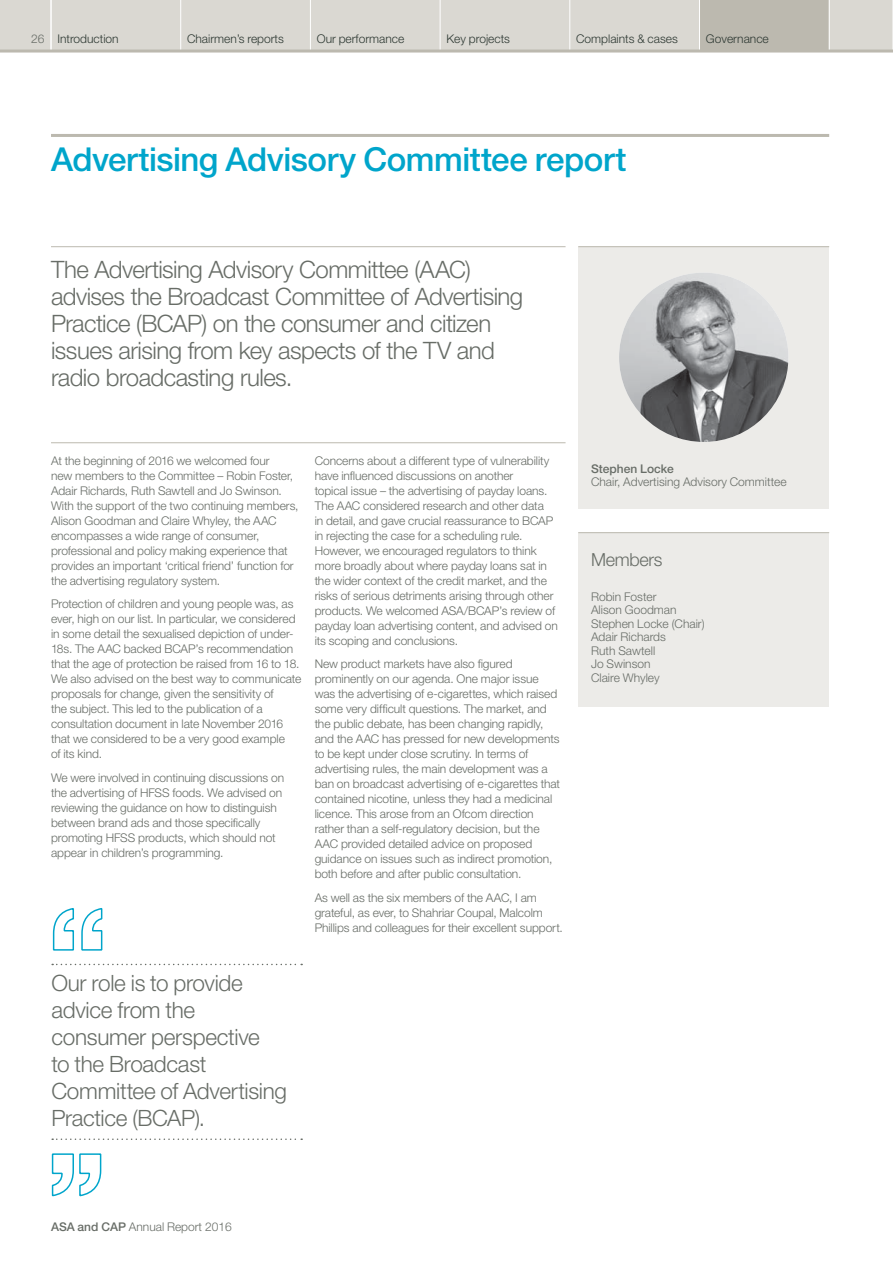
<style>
.page{position:relative;width:893px;height:1263px;background:#fff}
.page>*{position:absolute;margin:0;border:0;box-sizing:border-box;transform-origin:0 0}
.t1{font:500 33px "Helvetica Neue LT Std";letter-spacing:-.015em;color:#00a5cb}
.t2{font:300 24px/27px "Helvetica Neue LT Std";letter-spacing:-.02em;color:#686d67}
.t3{font:300 22.5px/27px "Helvetica Neue LT Std";letter-spacing:-.01em;color:#686d67}
.t4{font:300 18px "Helvetica Neue LT Std";letter-spacing:-.02em;color:#686d67}
.t5{font:300 12px/15px "Helvetica Neue LT Std";letter-spacing:-.005em;color:#686d67}
.t6{font:300 12px "Helvetica Neue LT Std";color:#2e3933}
.t7{font:500 12px "Helvetica Neue LT Std";color:#686d67}
.s1{color:#686d67}
.s2{font-weight:500}
</style>
<div class="page">
<hr style="left:51px;top:442px;width:515px;height:1px;background:#bcb9af">
<div style="left:0;top:0;width:892px;height:50px;background:#dad8d2"></div>
<div style="left:699px;top:0;width:130px;height:51px;background:#bcb9af"></div>
<hr style="left:180px;top:0;width:1px;height:51px;background:#fff">
<hr style="left:310px;top:0;width:1px;height:51px;background:#fff">
<hr style="left:440px;top:0;width:1px;height:51px;background:#fff">
<hr style="left:569px;top:0;width:1px;height:51px;background:#fff">
<hr style="left:699px;top:0;width:1px;height:51px;background:#fff">
<hr style="left:829px;top:0;width:1px;height:51px;background:#fff">
<hr style="left:51px;top:0;width:1px;height:51px;background:#fff">
<hr style="left:0;top:50px;width:893px;height:3px;background:#bcb9af">
<hr style="left:51px;top:246px;width:515px;height:1px;background:#bcb9af">
<hr style="left:51px;top:134px;width:778px;height:3px;background:#bcb9af">
<svg style="left:52px;top:964px;width:250px;height:1px"></svg>
<svg style="left:52px;top:1138px;width:250px;height:2px"></svg>
<svg style="left:52px;top:908px;width:22px;height:43px"></svg>
<svg style="left:81px;top:908px;width:22px;height:43px"></svg>
<svg style="left:51px;top:1153px;width:51px;height:44px"></svg>
<div style="left:578px;top:246px;width:251px;height:263px;background:#ecebe8"></div>
<div style="left:578px;top:532px;width:251px;height:175px;background:#ecebe8"></div>
<img style="left:619px;top:273px;width:169px;height:169px;border-radius:50%">
<hr style="left:578px;top:246px;width:251px;height:1px;background:#bcb9af">
<hr style="left:578px;top:532px;width:251px;height:1px;background:#bcb9af">
<p class="t6" style="left:31px;top:34px;width:89px"><span class="s1">26</span> Introduction</p>
<p class="t6" style="left:187px;top:34px;width:98px">Chairmen’s reports</p>
<p class="t6" style="left:317px;top:34px;width:89px">Our performance</p>
<p class="t6" style="left:446px;top:34px;width:65px">Key projects</p>
<p class="t6" style="left:576px;top:34px;width:103px">Complaints &amp; cases</p>
<p class="t6" style="left:706px;top:34px;width:64px">Governance</p>
<h1 class="t1" style="left:51px;top:148px;width:577px">Advertising Advisory Committee report</h1>
<h2 class="t2" style="left:51px;top:259px;width:474px">The Advertising Advisory Committee (AAC) advises the Broadcast Committee of Advertising Practice (BCAP) on the consumer and citizen issues arising from key aspects of the TV and radio broadcasting rules.</h2>
<p class="t5" style="left:51px;top:455px;width:249px">At the beginning of 2016 we welcomed four<br>new members to the Committee – Robin Foster, Adair Richards, Ruth Sawtell and Jo Swinson.<br>With the support of the two continuing members, Alison Goodman and Claire Whyley, the AAC encompasses a wide range of consumer, professional and policy making experience that provides an important ‘critical friend’ function for the advertising regulatory system.</p>
<p class="t5" style="left:51px;top:598px;width:252px">Protection of children and young people was, as ever, high on our list. In particular, we considered in some detail the sexualised depiction of under-18s. The AAC backed BCAP’s recommendation that the age of protection be raised from 16 to 18.<br>We also advised on the best way to communicate proposals for change, given the sensitivity of<br>the subject. This led to the publication of a consultation document in late November 2016 that we considered to be a very good example<br>of its kind.</p>
<p class="t5" style="left:51px;top:772px;width:235px">We were involved in continuing discussions on the advertising of HFSS foods. We advised on reviewing the guidance on how to distinguish between brand ads and those specifically promoting HFSS products, which should not appear in children’s programming.</p>
<p class="t5" style="left:315px;top:455px;width:245px">Concerns about a different type of vulnerability have influenced discussions on another<br>topical issue – the advertising of payday loans.<br>The AAC considered research and other data<br>in detail, and gave crucial reassurance to BCAP in rejecting the case for a scheduling rule.<br>However, we encouraged regulators to think more broadly about where payday loans sat in the wider context of the credit market, and the risks of serious detriments arising through other products. We welcomed ASA/BCAP’s review of payday loan advertising content, and advised on its scoping and conclusions.</p>
<p class="t5" style="left:315px;top:658px;width:247px">New product markets have also figured prominently on our agenda. One major issue was the advertising of e-cigarettes, which raised some very difficult questions. The market, and the public debate, has been changing rapidly, and the AAC has pressed for new developments to be kept under close scrutiny. In terms of advertising rules, the main development was a ban on broadcast advertising of e-cigarettes that contained nicotine, unless they had a medicinal licence. This arose from an Ofcom direction rather than a self-regulatory decision, but the AAC provided detailed advice on proposed guidance on issues such as indirect promotion, both before and after public consultation.</p>
<p class="t5" style="left:315px;top:892px;width:250px">As well as the six members of the AAC, I am grateful, as ever, to Shahriar Coupal, Malcolm<br>Phillips and colleagues for their excellent support.</p>
<h3 class="t3" style="left:51px;top:972px;width:237px">Our role is to provide advice from the consumer perspective<br>to the Broadcast<br>Committee of Advertising<br>Practice (BCAP).</h3>
<p class="t7" style="left:591px;top:464px;width:84px">Stephen Locke</p>
<p class="t5" style="left:591px;top:476px;width:197px">Chair, Advertising Advisory Committee</p>
<h3 class="t4" style="left:591px;top:553px;width:73px">Members</h3>
<p class="t5" style="left:591px;top:591px;width:115px;line-height:13.5px">Robin Foster<br>Alison Goodman<br>Stephen Locke (Chair)<br>Adair Richards<br>Ruth Sawtell<br>Jo Swinson<br>Claire Whyley</p>
<p class="t5" style="left:51px;top:1220px;width:182px"><span class="s2">ASA and CAP</span> Annual Report 2016</p>
</div>
